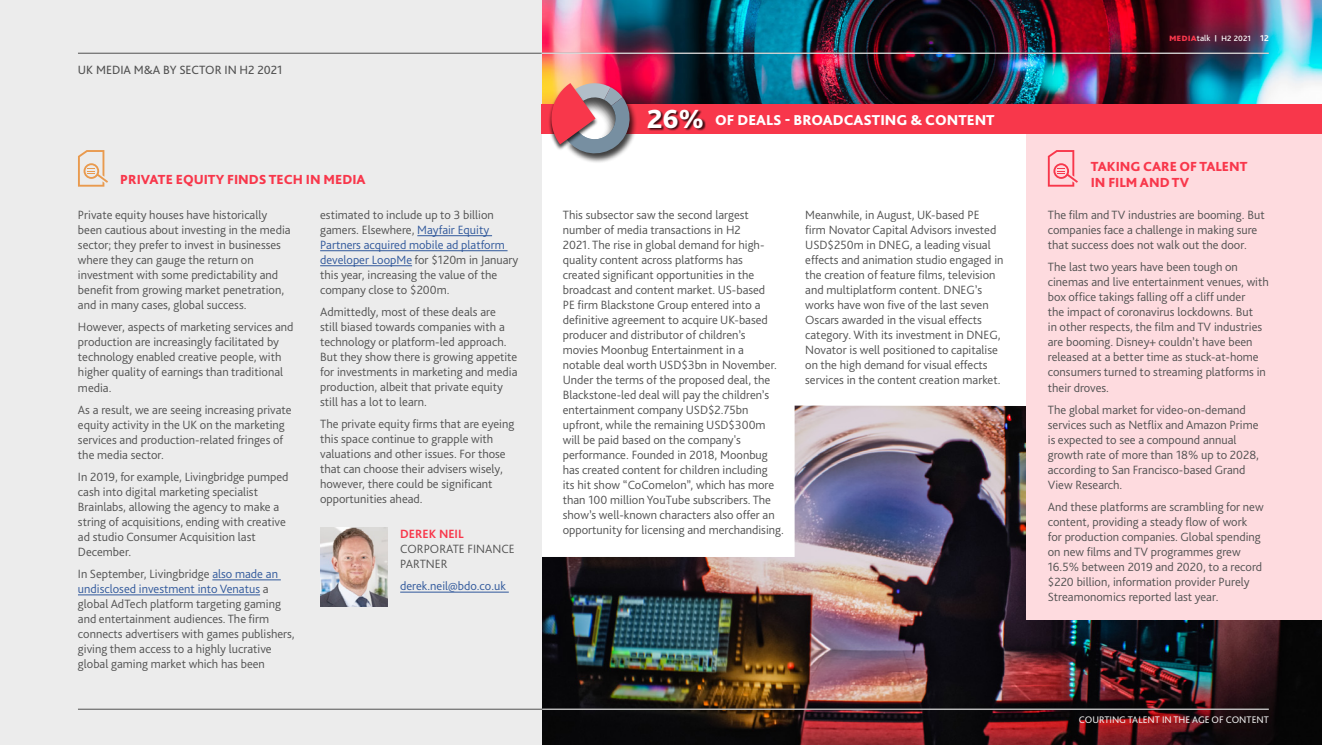
<style>
.page{position:relative;width:1322px;height:745px;background:#fff}
.page>*{position:absolute;margin:0;border:0;box-sizing:border-box;transform-origin:0 0}
.t1{font:800 27.5px "Bliss Pro";color:#fff}
.t2{font:800 15px "Bliss Pro";color:#fff}
.t3{font:800 13.75px/16.2px "Bliss Pro";color:#f8374b}
.t4{font:300 12.5px/15px "Bliss Pro";color:#515151}
.t5{font:12.5px "Bliss Pro";color:#515151}
.t6{font:300 12.5px "Bliss Pro";color:#30589b}
.t7{font:700 12.5px "Bliss Pro";color:#f8374b}
.t8{font:10px "Bliss Pro";color:#ececec}
.t9{font:10px "Bliss Pro";color:#fff}
.s1{color:#30589b}
.s2{font-weight:800;color:#f8374b}
.s3{font-size:8.75px}
.s4{font-weight:800;font-size:6.25px}
.s5{font-weight:700;font-size:8.75px}
</style>
<div class="page">
<img style="left:542px;top:556px;width:780px;height:188px">
<img style="left:541px;top:0;width:781px;height:105px">
<svg style="left:541px;top:134px;width:485px;height:422px"></svg>
<div style="left:0;top:0;width:541px;height:744px;background:#ececec"></div>
<hr style="left:78px;top:708px;width:1191px;height:1px;background:#515151">
<hr style="left:78px;top:53px;width:1191px;height:1px;background:#515151">
<div style="left:1026px;top:125px;width:296px;height:494px;background:#fedbdf"></div>
<hr style="left:417px;top:235px;width:75px;height:1px;background:#30589b">
<hr style="left:320px;top:250px;width:187px;height:1px;background:#30589b">
<hr style="left:320px;top:265px;width:92px;height:1px;background:#30589b">
<img style="left:320px;top:527px;width:67px;height:78px">
<hr style="left:400px;top:591px;width:109px;height:1px;background:#30589b">
<div style="left:541px;top:105px;width:781px;height:29px;background:#f8374b"></div>
<div style="left:565px;top:83px;width:72px;height:81px;background:#000;opacity:.75"></div>
<hr style="left:212px;top:579px;width:69px;height:1px;background:#30589b">
<hr style="left:78px;top:594px;width:182px;height:1px;background:#30589b">
<svg style="left:78px;top:150px;width:30px;height:36px"></svg>
<svg style="left:1048px;top:150px;width:30px;height:36px"></svg>
<hr style="left:542px;top:708px;width:727px;height:1px;background:#ececec">
<div style="left:648px;top:110px;width:58px;height:21px;background:#000;opacity:.75"></div>
<svg style="left:546px;top:75px;width:91px;height:83px"></svg>
<hr style="left:541px;top:53px;width:728px;height:1px;background:#fff">
<p class="t5" style="left:78px;top:62px;width:206px">UK MEDIA M&amp;A BY SECTOR IN H2 2021</p>
<p class="t3" style="left:120px;top:171px;width:247px">PRIVATE EQUITY FINDS TECH IN MEDIA</p>
<p class="t4" style="left:78px;top:207px;width:214px">Private equity houses have historically been cautious about investing in the media sector; they prefer to invest in businesses where they can gauge the return on investment with some predictability and benefit from growing market penetration, and in many cases, global success.</p>
<p class="t4" style="left:78px;top:319px;width:217px">However, aspects of marketing services and production are increasingly facilitated by technology enabled creative people, with higher quality of earnings than traditional media.</p>
<p class="t4" style="left:78px;top:401px;width:215px">As a result, we are seeing increasing private equity activity in the UK on the marketing services and production-related fringes of the media sector.</p>
<p class="t4" style="left:78px;top:468px;width:212px">In 2019, for example, Livingbridge pumped cash into digital marketing specialist Brainlabs, allowing the agency to make a string of acquisitions, ending with creative ad studio Consumer Acquisition last December.</p>
<p class="t4" style="left:78px;top:565px;width:218px">In September, Livingbridge <span class="s1">also made an undisclosed investment into Venatus</span> a global AdTech platform targeting gaming and entertainment audiences. The firm connects advertisers with games publishers, giving them access to a highly lucrative global gaming market which has been</p>
<p class="t4" style="left:320px;top:207px;width:200px">estimated to include up to 3 billion gamers. Elsewhere, <span class="s1">Mayfair Equity Partners acquired mobile ad platform developer LoopMe</span> for $120m in January this year, increasing the value of the company close to $200m.</p>
<p class="t4" style="left:320px;top:304px;width:199px">Admittedly, most of these deals are<br>still biased towards companies with a technology or platform-led approach.<br>But they show there is growing appetite for investments in marketing and media production, albeit that private equity still has a lot to learn.</p>
<p class="t4" style="left:320px;top:416px;width:196px">The private equity firms that are eyeing this space continue to grapple with valuations and other issues. For those that can choose their advisers wisely, however, there could be significant opportunities ahead.</p>
<p class="t7" style="left:400px;top:526px;width:65px">DEREK NEIL</p>
<p class="t4" style="left:400px;top:541px;width:116px">CORPORATE FINANCE<br>PARTNER</p>
<p class="t6" style="left:400px;top:578px;width:107px">derek.neil@bdo.co.uk</p>
<h1 class="t1" style="left:647px;top:101px;width:59px">26%</h1>
<p class="t2" style="left:715px;top:110px;width:281px">OF DEALS - BROADCASTING &amp; CONTENT</p>
<p class="t9" style="left:1169px;top:32px;width:101px"><span class="s2">media</span><span class="s3">talk</span> <span class="s4">|</span> h2 2021 <span class="s5">12</span></p>
<p class="t3" style="left:1090px;top:158px;width:158px">TAKING CARE OF TALENT<br>IN FILM AND TV</p>
<p class="t4" style="left:563px;top:207px;width:222px">This subsector saw the second largest number of media transactions in H2<br>2021. The rise in global demand for high&shy;quality content across platforms has<br>created significant opportunities in the broadcast and content market. US-based<br>PE firm Blackstone Group entered into a definitive agreement to acquire UK-based producer and distributor of children’s movies Moonbug Entertainment in a notable deal worth USD$3bn in November.<br>Under the terms of the proposed deal, the Blackstone-led deal will pay the children’s entertainment company USD$2.75bn upfront, while the remaining USD$300m will be paid based on the company's performance. Founded in 2018, Moonbug has created content for children including<br>its hit show “CoComelon”, which has more than 100 million YouTube subscribers. The show’s well-known characters also offer an opportunity for licensing and merchandising.</p>
<p class="t4" style="left:805px;top:207px;width:200px">Meanwhile, in August, UK-based PE<br>firm Novator Capital Advisors invested USD$250m in DNEG, a leading visual effects and animation studio engaged in the creation of feature films, television and multiplatform content. DNEG’s works have won five of the last seven Oscars awarded in the visual effects category. With its investment in DNEG, Novator is well positioned to capitalise on the high demand for visual effects services in the content creation market.</p>
<p class="t4" style="left:1048px;top:207px;width:218px">The film and TV industries are booming. But companies face a challenge in making sure that success does not walk out the door.</p>
<p class="t4" style="left:1048px;top:259px;width:222px">The last two years have been tough on cinemas and live entertainment venues, with box office takings falling off a cliff under<br>the impact of coronavirus lockdowns. But<br>in other respects, the film and TV industries are booming. Disney+ couldn’t have been released at a better time as stuck-at-home consumers turned to streaming platforms in their droves.</p>
<p class="t4" style="left:1048px;top:401px;width:213px">The global market for video-on-demand services such as Netflix and Amazon Prime is expected to see a compound annual growth rate of more than 18% up to 2028, according to San Francisco-based Grand View Research.</p>
<p class="t4" style="left:1048px;top:498px;width:217px">And these platforms are scrambling for new content, providing a steady flow of work for production companies. Global spending on new films and TV programmes grew 16.5% between 2019 and 2020, to a record $220 billion, information provider Purely Streamonomics reported last year.</p>
<p class="t8" style="left:1078px;top:713px;width:192px">COURTING TALENT IN THE AGE OF CONTENT</p>
</div>
